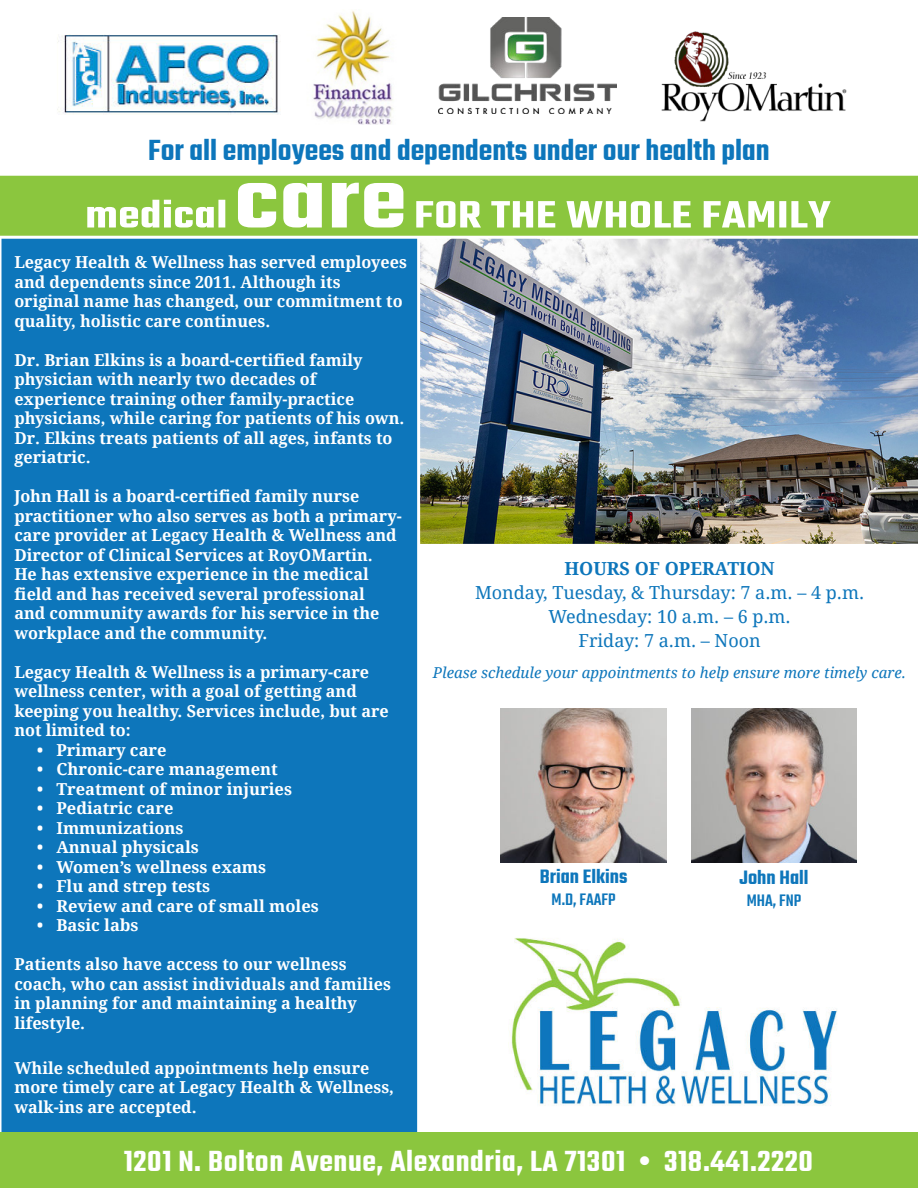
<style>
.page{position:relative;width:918px;height:1188px;background:#fff}
.page>*{position:absolute;margin:0;border:0;box-sizing:border-box;transform-origin:0 0}
.t1{font:600 31.5px "Teko";letter-spacing:.02em;color:#fff}
.t2{font:600 31.5px "Teko";color:#0d76bb}
.t3{font:600 21px "Teko";color:#0d76bb}
.t4{font:18px/24px "Droid Serif";color:#0d76bb;text-align:center}
.t5{font:700 18px "Droid Serif";color:#0d76bb}
.t6{font:500 18px "Teko";color:#0d76bb}
.t7{font:700 16.5px/19.5px "Droid Serif";color:#fff}
.t8{font:italic 15px "Droid Serif";color:#0d76bb}
</style>
<div class="page">
<img style="left:420px;top:239px;width:498px;height:305px">
<div style="left:1px;top:239px;width:417px;height:893px;background:#0d76bb"></div>
<div style="left:0;top:1132px;width:918px;height:56px;background:#8bc63e"></div>
<img style="left:508px;top:938px;width:330px;height:168px">
<img style="left:661px;top:31px;width:186px;height:91px">
<img style="left:57px;top:34px;width:222px;height:80px">
<img style="left:439px;top:17px;width:178px;height:97px">
<svg style="left:0;top:175px;width:918px;height:64px;background:#9acd59"></svg>
<svg style="left:87px;top:183px;width:744px;height:45px"></svg>
<img style="left:312px;top:10px;width:81px;height:115px">
<img style="left:501px;top:708px;width:165px;height:155px">
<img style="left:691px;top:708px;width:166px;height:155px">
<h1 class="t2" style="left:148px;top:138px;width:623px">For all employees and dependents under our health plan</h1>
<p class="t7" style="left:14px;top:254px;width:394px">Legacy Health &amp; Wellness has served employees and dependents since 2011. Although its original name has changed, our commitment to quality, holistic care continues.</p>
<p class="t7" style="left:14px;top:352px;width:392px">Dr. Brian Elkins is a board-certified family physician with nearly two decades of experience training other family-practice physicians, while caring for patients of his own.<br>Dr. Elkins treats patients of all ages, infants to geriatric.</p>
<p class="t7" style="left:14px;top:488px;width:389px">John Hall is a board-certified family nurse practitioner who also serves as both a primary&shy;care provider at Legacy Health &amp; Wellness and Director of Clinical Services at RoyOMartin.<br>He has extensive experience in the medical field and has received several professional<br>and community awards for his service in the workplace and the community.</p>
<p class="t7" style="left:14px;top:664px;width:376px">Legacy Health &amp; Wellness is a primary-care wellness center, with a goal of getting and keeping you healthy. Services include, but are not limited to:</p>
<p class="t7" style="left:37px;top:742px;width:131px">• Primary care</p>
<p class="t7" style="left:37px;top:761px;width:242px">• Chronic-care management</p>
<p class="t7" style="left:37px;top:781px;width:257px">• Treatment of minor injuries</p>
<p class="t7" style="left:37px;top:800px;width:138px">• Pediatric care</p>
<p class="t7" style="left:37px;top:820px;width:148px">• Immunizations</p>
<p class="t7" style="left:37px;top:839px;width:164px">• Annual physicals</p>
<p class="t7" style="left:37px;top:859px;width:231px">• Women’s wellness exams</p>
<p class="t7" style="left:37px;top:878px;width:175px">• Flu and strep tests</p>
<p class="t7" style="left:37px;top:898px;width:283px">• Review and care of small moles</p>
<p class="t7" style="left:37px;top:917px;width:103px">• Basic labs</p>
<p class="t7" style="left:14px;top:956px;width:378px">Patients also have access to our wellness coach, who can assist individuals and families in planning for and maintaining a healthy lifestyle.</p>
<p class="t7" style="left:14px;top:1060px;width:381px">While scheduled appointments help ensure more timely care at Legacy Health &amp; Wellness, walk-ins are accepted.</p>
<p class="t5" style="left:564px;top:561px;width:212px">HOURS OF OPERATION</p>
<p class="t4" style="left:475px;top:582px;width:391px">Monday, Tuesday, &amp; Thursday: 7 a.m. – 4 p.m.<br>Wednesday: 10 a.m. – 6 p.m.<br>Friday: 7 a.m. – Noon</p>
<p class="t8" style="left:433px;top:667px;width:475px">Please schedule your appointments to help ensure more timely care.</p>
<p class="t3" style="left:540px;top:868px;width:89px">Brian Elkins</p>
<p class="t6" style="left:552px;top:892px;width:65px">M.D, FAAFP</p>
<p class="t3" style="left:739px;top:870px;width:71px">John Hall</p>
<p class="t6" style="left:747px;top:893px;width:56px">MHA, FNP</p>
<h1 class="t1" style="left:124px;top:1149px;width:691px">1201 N. Bolton Avenue, Alexandria, LA 71301 • 318.441.2220</h1>
</div>
